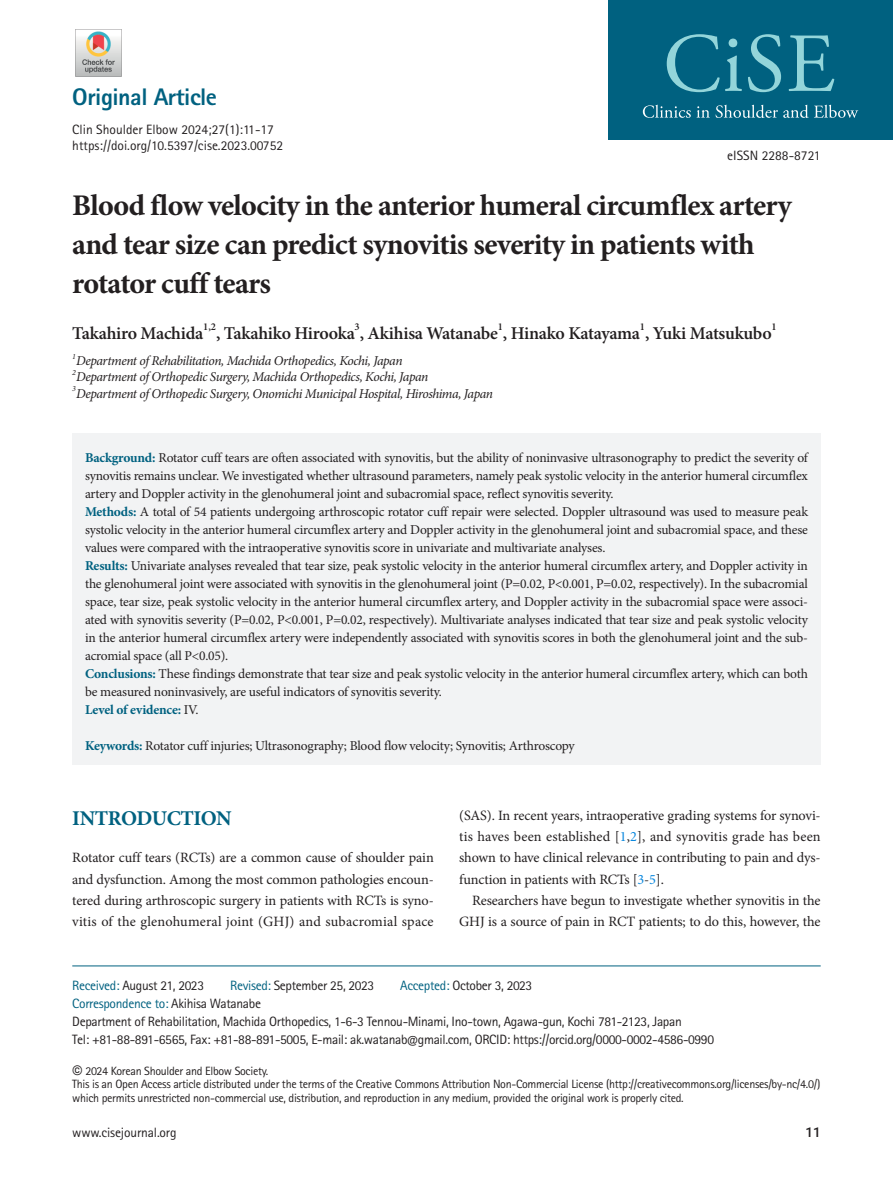
<style>
.page{position:relative;width:893px;height:1191px;background:#fff}
.page>*{position:absolute;margin:0;border:0;box-sizing:border-box;transform-origin:0 0}
.article-title{font:700 30px/39px "Minion Pro";letter-spacing:-.025em;color:#231f20}
.subject{font:800 24px "Rotis Sans Serif Std";letter-spacing:-.02em;color:#006180}
.body-title{font:700 21px "Minion Pro";letter-spacing:-.02em;color:#006180}
.contrib-group{font:600 18px "Minion Pro";letter-spacing:-.015em;color:#231f20}
.body{font:14.25px/21.3px "Minion Pro";letter-spacing:-.01em;color:#231f20;text-align:justify}
.abstract{font:13.5px/18px "Minion Pro";letter-spacing:-.015em;color:#231f20;text-align:justify}
.date-published{font:13.5px "Rotis Sans Serif Std";letter-spacing:-.025em;color:#231f20}
.aff{font:italic 13.5px "Minion Pro";letter-spacing:-.035em;color:#231f20}
.doi{font:13.5px "Rotis Sans Serif Std";color:#231f20}
.date-published-2{font:13.5px "Rotis Sans Serif Std";letter-spacing:-.025em;color:#006180}
.abstract-2{font:700 13.5px "Minion Pro";letter-spacing:-.01em;color:#006180}
.date-published-3{font:13.5px "Rotis Sans Serif Std";color:#231f20}
.t1{font:500 13.5px "Roboto";color:#231f20}
.t2{font:12px/13.5px "Rotis Sans Serif Std";letter-spacing:-.025em;color:#231f20}
.contrib-group-2{font:600 10.5px "Minion Pro";color:#231f20}
.aff-2{font:italic 7.8px "Minion Pro";color:#231f20}
.s1{font-weight:700;color:#006180}
.s2{font-weight:400;color:#231f20}
.s3{color:#0b88de}
.s4{color:#006180}
.s5{color:#231f20}
.s6{font-family:"Roboto";font-size:13.5px}
</style>
<div class="page">
<div style="left:72px;top:433px;width:749px;height:332px;background:#f2f3f4"></div>
<hr style="left:72px;top:965px;width:749px;height:1px;background:#006180">
<div style="left:608px;top:0;width:285px;height:139px;background:#006180"></div>
<svg style="left:667px;top:34px;width:75px;height:58px"></svg>
<svg style="left:748px;top:34px;width:33px;height:58px"></svg>
<svg style="left:788px;top:35px;width:46px;height:56px"></svg>
<svg style="left:643px;top:105px;width:215px;height:13px"></svg>
<img style="left:75px;top:29px;width:47px;height:47px">
<p class="subject" style="left:72px;top:82px;width:146px">Original Article</p>
<p class="doi" style="left:72px;top:121px;width:203px">Clin Shoulder Elbow 2024;27(1):11-17</p>
<p class="doi" style="left:72px;top:137px;width:212px">https://doi.org/10.5397/cise.2023.00752</p>
<p class="date-published-3" style="left:727px;top:147px;width:95px">eISSN 2288-8721</p>
<p class="article-title" style="left:72px;top:185px;width:721px">Blood flow velocity in the anterior humeral circumflex artery and tear size can predict synovitis severity in patients with rotator cuff tears</p>
<p class="contrib-group" style="left:72px;top:320px;width:133px">Takahiro Machida</p>
<p class="contrib-group-2" style="left:203px;top:320px;width:14px">1,2</p>
<p class="contrib-group" style="left:216px;top:320px;width:557px">, Takahiko Hirooka , Akihisa Watanabe , Hinako Katayama , Yuki Matsukubo</p>
<p class="contrib-group-2" style="left:355px;top:320px;width:7px">3</p>
<p class="contrib-group-2" style="left:498px;top:320px;width:7px">1</p>
<p class="contrib-group-2" style="left:640px;top:320px;width:7px">1</p>
<p class="contrib-group-2" style="left:771px;top:320px;width:7px">1</p>
<p class="aff-2" style="left:72px;top:351px;width:5px">1</p>
<p class="aff" style="left:76px;top:351px;width:328px">Department of Rehabilitation, Machida Orthopedics, Kochi, Japan</p>
<p class="aff-2" style="left:72px;top:367px;width:5px">2</p>
<p class="aff" style="left:76px;top:368px;width:354px">Department of Orthopedic Surgery, Machida Orthopedics, Kochi, Japan</p>
<p class="aff-2" style="left:72px;top:383px;width:5px">3</p>
<p class="aff" style="left:76px;top:384px;width:419px">Department of Orthopedic Surgery, Onomichi Municipal Hospital, Hiroshima, Japan</p>
<p class="abstract" style="left:85px;top:448px;width:724px"><span class="s1">Background:</span> Rotator cuff tears are often associated with synovitis, but the ability of noninvasive ultrasonography to predict the severity of synovitis remains unclear. We investigated whether ultrasound parameters, namely peak systolic velocity in the anterior humeral circumflex artery and Doppler activity in the glenohumeral joint and subacromial space, reflect synovitis severity.</p>
<p class="abstract" style="left:85px;top:502px;width:724px"><span class="s1">Methods:</span> A total of 54 patients undergoing arthroscopic rotator cuff repair were selected. Doppler ultrasound was used to measure peak systolic velocity in the anterior humeral circumflex artery and Doppler activity in the glenohumeral joint and subacromial space, and these values were compared with the intraoperative synovitis score in univariate and multivariate analyses.</p>
<p class="abstract" style="left:85px;top:556px;width:724px"><span class="s1">Results:</span> Univariate analyses revealed that tear size, peak systolic velocity in the anterior humeral circumflex artery, and Doppler activity in the glenohumeral joint were associated with synovitis in the glenohumeral joint (P=0.02, P&lt;0.001, P=0.02, respectively). In the subacromial space, tear size, peak systolic velocity in the anterior humeral circumflex artery, and Doppler activity in the subacromial space were associ&shy;ated with synovitis severity (P=0.02, P&lt;0.001, P=0.02, respectively). Multivariate analyses indicated that tear size and peak systolic velocity in the anterior humeral circumflex artery were independently associated with synovitis scores in both the glenohumeral joint and the sub&shy;acromial space (all P&lt;0.05).</p>
<p class="abstract" style="left:85px;top:664px;width:724px"><span class="s1">Conclusions:</span> These findings demonstrate that tear size and peak systolic velocity in the anterior humeral circumflex artery, which can both be measured noninvasively, are useful indicators of synovitis severity.</p>
<p class="abstract-2" style="left:85px;top:700px;width:115px">Level of evidence: <span class="s2">IV.</span></p>
<p class="abstract" style="left:85px;top:736px;width:491px"><span class="s1">Keywords:</span> Rotator cuff injuries; Ultrasonography; Blood flow velocity; Synovitis; Arthroscopy</p>
<p class="body-title" style="left:72px;top:804px;width:161px">INTRODUCTION</p>
<p class="body" style="left:72px;top:847px;width:363px">Rotator cuff tears (RCTs) are a common cause of shoulder pain and dysfunction. Among the most common pathologies encoun&shy;tered during arthroscopic surgery in patients with RCTs is syno&shy;vitis of the glenohumeral joint (GHJ) and subacromial space</p>
<p class="body" style="left:459px;top:804px;width:363px">(SAS). In recent years, intraoperative grading systems for synovi&shy;tis haves been established [<span class="s3">1</span>,<span class="s3">2</span>], and synovitis grade has been shown to have clinical relevance in contributing to pain and dys&shy;function in patients with RCTs [<span class="s3">3</span>-<span class="s3">5</span>].</p>
<p class="body" style="left:459px;top:890px;width:363px;text-align:right">Researchers have begun to investigate whether synovitis in the<br>GHJ is a source of pain in RCT patients; to do this, however, the</p>
<p class="date-published" style="left:72px;top:977px;width:133px"><span class="s4">Received:</span> August 21, 2023</p>
<p class="date-published" style="left:230px;top:977px;width:146px"><span class="s4">Revised:</span> September 25, 2023</p>
<p class="date-published" style="left:400px;top:977px;width:134px"><span class="s4">Accepted:</span> October 3, 2023</p>
<p class="date-published-2" style="left:72px;top:995px;width:190px">Correspondence to: <span class="s5">Akihisa Watanabe</span></p>
<p class="date-published" style="left:72px;top:1013px;width:611px">Department of Rehabilitation, Machida Orthopedics, 1-6-3 Tennou-Minami, Ino-town, Agawa-gun, Kochi 781-2123, Japan</p>
<p class="date-published" style="left:72px;top:1031px;width:643px">Tel: +81-88-891-6565, Fax: +81-88-891-5005, E-mail: ak.watanab@gmail.com, ORCID: https://orcid.org/0000-0002-4586-0990</p>
<p class="t2" style="left:72px;top:1063px;width:750px"><span class="s6">©</span> 2024 Korean Shoulder and Elbow Society.<br>This is an Open Access article distributed under the terms of the Creative Commons Attribution Non-Commercial License (http://creativecommons.org/licenses/by-nc/4.0/) which permits unrestricted non-commercial use, distribution, and reproduction in any medium, provided the original work is properly cited.</p>
<p class="date-published" style="left:72px;top:1124px;width:106px">www.cisejournal.org</p>
<p class="t1" style="left:805px;top:1123px;width:17px">11</p>
</div>
